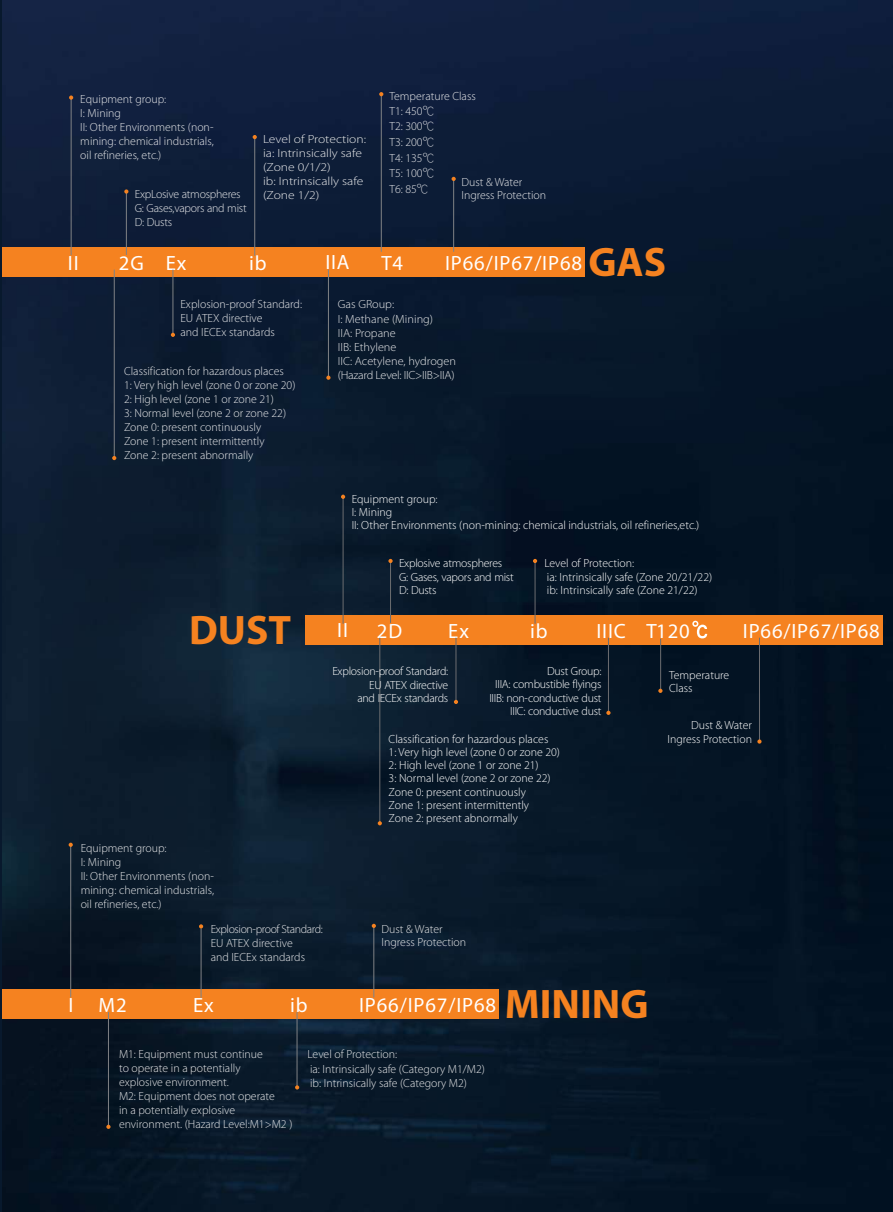
<style>
.page{position:relative;width:893px;height:1212px;background:#fff}
.page>*{position:absolute;margin:0;border:0;box-sizing:border-box;transform-origin:0 0}
.t1{font:700 41.4px "Myriad Pro";color:#f58220}
.t2{font:20.7px "Myriad Pro";letter-spacing:.04em;color:#fff}
.t3{font:300 11.85px/14px "Myriad Pro";color:#e6e7e9}
.t4{font:300 11.85px/13.4px "Myriad Pro";color:#fff}
.t5{font:300 11.85px/13.4px "Myriad Pro";letter-spacing:-.02em;color:#fff;text-align:right}
.t6{font:300 11.85px/14px "Myriad Pro";color:#e6e7e9;scale:1.04 1}
.t7{font:300 11.85px/14px "Myriad Pro";color:#e6e7e9;scale:1.15 1}
.t8{font:300 11.85px/14px "Myriad Pro";letter-spacing:-.02em;color:#e6e7e9}
.s1{font-family:"OPPO Sans L";font-weight:400}
.s2{font-weight:700;font-size:41.4px;color:#f58220}
</style>
<div class="page">
<img style="left:2px;top:0;width:891px;height:1212px">
<hr style="left:0;top:0;width:1px;height:990px;background:#0a1b35">
<div style="left:1px;top:248px;width:584px;height:29px;background:#f58220"></div>
<div style="left:305px;top:615px;width:578px;height:29px;background:#f58220"></div>
<div style="left:1px;top:990px;width:498px;height:29px;background:#f58220"></div>
<svg style="left:692px;top:621px;width:15px;height:17px"></svg>
<hr style="left:71px;top:98px;width:1px;height:157px;background:#808285">
<svg style="left:69px;top:95px;width:4px;height:5px"></svg>
<hr style="left:126px;top:192px;width:1px;height:63px;background:#808285">
<svg style="left:124px;top:189px;width:4px;height:5px"></svg>
<hr style="left:114px;top:270px;width:1px;height:186px;background:#808285">
<svg style="left:112px;top:456px;width:4px;height:4px"></svg>
<hr style="left:173px;top:270px;width:1px;height:65px;background:#808285">
<svg style="left:171px;top:333px;width:4px;height:4px"></svg>
<hr style="left:254px;top:137px;width:1px;height:119px;background:#808285">
<svg style="left:253px;top:135px;width:4px;height:4px"></svg>
<hr style="left:328px;top:270px;width:1px;height:107px;background:#808285">
<svg style="left:326px;top:376px;width:5px;height:4px"></svg>
<hr style="left:381px;top:94px;width:1px;height:158px;background:#808285">
<svg style="left:379px;top:92px;width:4px;height:4px"></svg>
<hr style="left:343px;top:495px;width:1px;height:129px;background:#6c6d70">
<svg style="left:341px;top:495px;width:4px;height:4px"></svg>
<hr style="left:379px;top:638px;width:1px;height:185px;background:#6c6d70">
<hr style="left:390px;top:560px;width:1px;height:63px;background:#6c6d70">
<svg style="left:388px;top:559px;width:5px;height:4px"></svg>
<svg style="left:378px;top:821px;width:4px;height:4px"></svg>
<hr style="left:456px;top:638px;width:1px;height:64px;background:#6c6d70">
<svg style="left:454px;top:700px;width:4px;height:4px"></svg>
<hr style="left:535px;top:561px;width:1px;height:63px;background:#6c6d70">
<svg style="left:533px;top:559px;width:4px;height:4px"></svg>
<hr style="left:660px;top:639px;width:1px;height:53px;background:#6c6d70">
<svg style="left:658px;top:689px;width:4px;height:4px"></svg>
<hr style="left:608px;top:638px;width:1px;height:75px;background:#6c6d70">
<svg style="left:606px;top:711px;width:5px;height:4px"></svg>
<hr style="left:759px;top:638px;width:1px;height:103px;background:#6c6d70">
<svg style="left:757px;top:739px;width:4px;height:5px"></svg>
<hr style="left:70px;top:845px;width:1px;height:152px;background:#808285">
<svg style="left:69px;top:843px;width:4px;height:4px"></svg>
<hr style="left:108px;top:1012px;width:1px;height:114px;background:#808285">
<svg style="left:106px;top:1125px;width:5px;height:4px"></svg>
<hr style="left:201px;top:928px;width:1px;height:70px;background:#808285">
<svg style="left:199px;top:924px;width:4px;height:4px"></svg>
<hr style="left:297px;top:1012px;width:1px;height:75px;background:#808285">
<svg style="left:295px;top:1085px;width:4px;height:4px"></svg>
<hr style="left:453px;top:179px;width:1px;height:73px;background:#808285">
<svg style="left:452px;top:177px;width:4px;height:4px"></svg>
<hr style="left:373px;top:926px;width:1px;height:71px;background:#808285">
<svg style="left:372px;top:924px;width:4px;height:4px"></svg>
<hr style="left:0;top:1px;width:2px;height:1211px;background:#08192d">
<p class="t3" style="left:80px;top:92px;width:135px">Equipment group:<br>I: Mining<br>II: Other Environments (non&shy;mining: chemical industrials, oil refineries, etc.)</p>
<p class="t8" style="left:135px;top:187px;width:113px">ExpLosive atmospheres<br>G: Gases,vapors and mist<br>D: Dusts</p>
<p class="t7" style="left:263px;top:132px;width:91px">Level of Protection: ia: Intrinsically safe (Zone 0/1/2)<br>ib: Intrinsically safe (Zone 1/2)</p>
<p class="t3" style="left:389px;top:88px;width:88px;line-height:15.5px">Temperature Class<br>T1: 450<span class="s1">℃<br></span>T2: 300<span class="s1">℃<br></span>T3: 200<span class="s1">℃<br></span>T4: 135<span class="s1">℃<br></span>T5: 100<span class="s1">℃<br></span>T6: 85<span class="s1">℃</span></p>
<p class="t3" style="left:461px;top:175px;width:86px;line-height:13.4px">Dust &amp; Water<br>Ingress Protection</p>
<p class="t2" style="left:68px;top:250px;width:12px">II</p>
<p class="t2" style="left:119px;top:250px;width:69px">2G Ex</p>
<p class="t2" style="left:249px;top:250px;width:19px">ib</p>
<p class="t2" style="left:325px;top:250px;width:26px">IIA</p>
<p class="t2" style="left:381px;top:250px;width:23px">T4</p>
<p class="t2" style="left:445px;top:250px;width:223px">IP66/IP67/IP68 <span class="s2">GAS</span></p>
<p class="t3" style="left:180px;top:297px;width:123px">Explosion-proof Standard:<br>EU ATEX directive<br>and IECEx standards</p>
<p class="t3" style="left:124px;top:363px;width:173px">Classification for hazardous places<br>1: Very high level (zone 0 or zone 20)<br>2: High level (zone 1 or zone 21)<br>3: Normal level (zone 2 or zone 22)<br>Zone 0: present continuously<br>Zone 1: present intermittently<br>Zone 2: present abnormally</p>
<p class="t6" style="left:338px;top:297px;width:115px">Gas GRoup:<br>I: Methane (Mining)<br>IIA: Propane<br>IIB: Ethylene<br>IIC: Acetylene, hydrogen (Hazard Level: IIC&gt;IIB&gt;IIA)</p>
<p class="t1" style="left:189px;top:603px;width:104px">DUST</p>
<p class="t3" style="left:81px;top:841px;width:135px">Equipment group:<br>I: Mining<br>II: Other Environments (non&shy;mining: chemical industrials, oil refineries, etc.)</p>
<p class="t3" style="left:211px;top:922px;width:114px">Explosion-proof Standard:<br>EU ATEX directive<br>and IECEx standards</p>
<p class="t4" style="left:352px;top:492px;width:349px">Equipment group:<br>I: Mining<br>II: Other Environments (non-mining: chemical industrials, oil refineries,etc.)</p>
<p class="t5" style="left:399px;top:556px;width:116px;text-align:left">Explosive atmospheres<br>G: Gases, vapors and mist<br>D: Dusts</p>
<p class="t4" style="left:544px;top:557px;width:169px">Level of Protection:<br>ia: Intrinsically safe (Zone 20/21/22) ib: Intrinsically safe (Zone 21/22)</p>
<p class="t2" style="left:337px;top:617px;width:12px">II</p>
<p class="t2" style="left:377px;top:618px;width:27px">2D</p>
<p class="t2" style="left:448px;top:618px;width:22px">Ex</p>
<p class="t2" style="left:530px;top:618px;width:19px">ib</p>
<p class="t2" style="left:596px;top:618px;width:95px">IIIC T120</p>
<p class="t2" style="left:743px;top:618px;width:139px">IP66/IP67/IP68</p>
<p class="t5" style="left:332px;top:665px;width:117px">Explosion-proof Standard:<br>EU ATEX directive<br>and IECEx standards</p>
<p class="t5" style="left:489px;top:664px;width:114px">Dust Group:<br>IIIA: combustible flyings<br>IIIB: non-conductive dust<br>IIIC: conductive dust</p>
<p class="t4" style="left:389px;top:732px;width:173px">Classification for hazardous places<br>1: Very high level (zone 0 or zone 20)<br>2: High level (zone 1 or zone 21)<br>3: Normal level (zone 2 or zone 22)<br>Zone 0: present continuously<br>Zone 1: present intermittently<br>Zone 2: present abnormally</p>
<p class="t3" style="left:382px;top:922px;width:86px;line-height:13.4px">Dust &amp; Water<br>Ingress Protection</p>
<p class="t4" style="left:669px;top:668px;width:62px">Temperature<br>Class</p>
<p class="t4" style="left:667px;top:719px;width:86px;text-align:right">Dust &amp; Water<br>Ingress Protection</p>
<p class="t2" style="left:69px;top:992px;width:60px">I M2</p>
<p class="t2" style="left:193px;top:992px;width:22px">Ex</p>
<p class="t2" style="left:290px;top:992px;width:19px">ib</p>
<p class="t2" style="left:359px;top:992px;width:139px">IP66/IP67/IP68</p>
<p class="t1" style="left:505px;top:977px;width:145px">MINING</p>
<p class="t3" style="left:119px;top:1047px;width:175px">M1: Equipment must continue<br>to operate in a potentially<br>explosive environment.<br>M2: Equipment does not operate<br>in a potentially explosive environment. (Hazard Level:M1&gt;M2 )</p>
<p class="t3" style="left:307px;top:1047px;width:179px">Level of Protection:<br>ia: Intrinsically safe (Category M1/M2) ib: Intrinsically safe (Category M2)</p>
</div>
